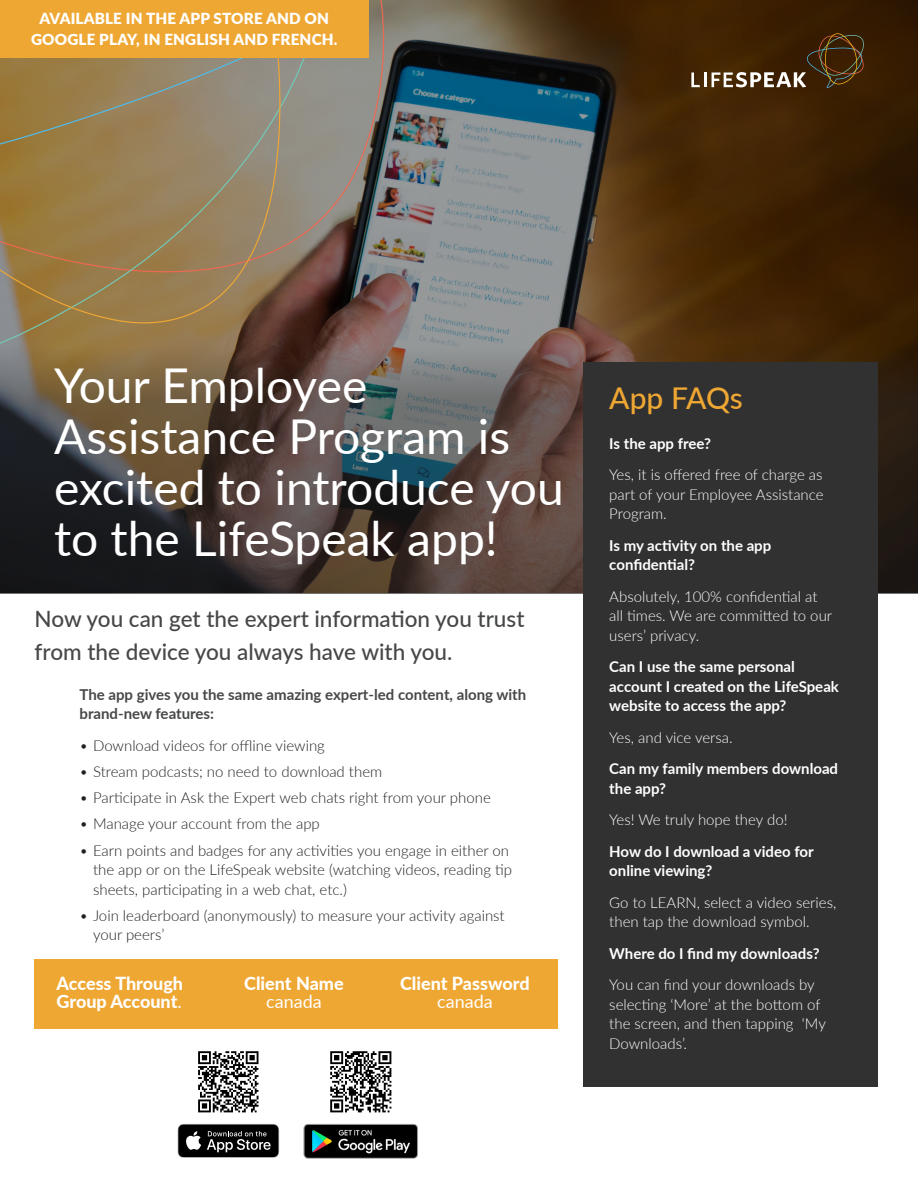
<style>
.page{position:relative;width:918px;height:1188px;background:#fff}
.page>*{position:absolute;margin:0;border:0;box-sizing:border-box;transform-origin:0 0}
.Display_1{font:48px/51px "Lato";color:#fff}
.t1{font:500 30px "Lato";letter-spacing:-.005em;color:#efa733}
.Title_2019{font:500 22.5px/33px "Lato";color:#464748}
.t2{font:800 18px "Lato";color:#fff}
.t3{font:18px "Lato";color:#fff}
.CTA{font:900 15.3px "Lato";letter-spacing:.01em;color:#fff}
.t4{font:300 15px/19.5px "Lato";color:#231f20}
.Body_2{font:300 15px/19.5px "Lato";color:#fff}
.Body_2-2{font:700 15px/19.5px "Lato";color:#fff}
.Body_1{font:700 15px/19.5px "Lato";color:#464748}
.s1{font-weight:400}
</style>
<div class="page">
<svg style="left:523px;top:0;width:395px;height:183px;background:#3e2c14"></svg>
<svg style="left:691px;top:73px;width:9px;height:14px"></svg>
<hr style="left:704px;top:73px;width:3px;height:14px;background:#fff">
<svg style="left:712px;top:33px;width:152px;height:55px;background:#50371a"></svg>
<svg style="left:178px;top:1124px;width:101px;height:34px;background:#323232"></svg>
<img style="left:303px;top:1124px;width:115px;height:35px">
<img style="left:330px;top:1051px;width:62px;height:62px">
<img style="left:198px;top:1051px;width:61px;height:62px">
<svg style="left:0;top:183px;width:918px;height:410px;background:#514338"></svg>
<svg style="left:399px;top:0;width:124px;height:199px;background:#5c6d70"></svg>
<img style="left:343px;top:0;width:56px;height:273px">
<svg style="left:0;top:57px;width:343px;height:328px;background:#7d6955"></svg>
<svg style="left:0;top:57px;width:283px;height:271px;background:#977f56"></svg>
<div style="left:583px;top:362px;width:295px;height:724px;background:#313131"></div>
<div style="left:0;top:0;width:369px;height:57px;background:#efa733"></div>
<div style="left:35px;top:959px;width:523px;height:69px;background:#efa733"></div>
<p class="CTA" style="left:40px;top:7px;width:291px">AVAILABLE IN THE APP STORE AND ON</p>
<p class="CTA" style="left:31px;top:28px;width:308px">GOOGLE PLAY, IN ENGLISH AND FRENCH.</p>
<p class="Display_1" style="left:54px;top:358px;width:511px">Your Employee<br>Assistance Program is excited to introduce you to the LifeSpeak app!</p>
<p class="Title_2019" style="left:35px;top:601px;width:491px">Now you can get the expert information you trust from the device you always have with you.</p>
<p class="Body_1" style="left:80px;top:684px;width:448px">The app gives you the same amazing expert-led content, along with brand-new features:</p>
<p class="t4" style="left:80px;top:735px;width:247px">• Download videos for offline viewing</p>
<p class="t4" style="left:80px;top:761px;width:304px">• Stream podcasts; no need to download them</p>
<p class="t4" style="left:80px;top:787px;width:413px">• Participate in Ask the Expert web chats right from your phone</p>
<p class="t4" style="left:80px;top:814px;width:242px">• Manage your account from the app</p>
<p class="t4" style="left:93px;top:840px;width:421px;text-indent:-14px">• Earn points and badges for any activities you engage in either on the app or on the LifeSpeak website (watching videos, reading tip sheets, participating in a web chat, etc.)</p>
<p class="t4" style="left:93px;top:905px;width:413px;text-indent:-14px">• Join leaderboard (anonymously) to measure your activity against your peers’</p>
<p class="t2" style="left:57px;top:970px;width:128px">Access Through</p>
<p class="t2" style="left:57px;top:988px;width:127px">Group Account<span class="s1">.</span></p>
<p class="t2" style="left:244px;top:970px;width:101px">Client Name</p>
<p class="t3" style="left:266px;top:989px;width:57px">canada</p>
<p class="t2" style="left:400px;top:970px;width:131px">Client Password</p>
<p class="t3" style="left:437px;top:989px;width:57px">canada</p>
<p class="t1" style="left:609px;top:376px;width:135px">App FAQs</p>
<p class="Body_2-2" style="left:609px;top:433px;width:103px">Is the app free?</p>
<p class="Body_2" style="left:609px;top:465px;width:216px;text-align:justify">Yes, it is offered free of charge as part of your Employee Assistance Program.</p>
<p class="Body_2-2" style="left:609px;top:535px;width:164px">Is my activity on the app confidential?</p>
<p class="Body_2" style="left:609px;top:586px;width:224px">Absolutely, 100% confidential at all times. We are committed to our users’ privacy.</p>
<p class="Body_2-2" style="left:609px;top:656px;width:231px">Can I use the same personal account I created on the LifeSpeak website to access the app?</p>
<p class="Body_2" style="left:609px;top:727px;width:125px">Yes, and vice versa.</p>
<p class="Body_2-2" style="left:609px;top:758px;width:230px">Can my family members download the app?</p>
<p class="Body_2" style="left:609px;top:810px;width:180px">Yes! We truly hope they do!</p>
<p class="Body_2-2" style="left:609px;top:841px;width:206px">How do I download a video for online viewing?</p>
<p class="Body_2" style="left:609px;top:892px;width:229px">Go to LEARN, select a video series, then tap the download symbol.</p>
<p class="Body_2-2" style="left:609px;top:943px;width:212px">Where do I find my downloads?</p>
<p class="Body_2" style="left:609px;top:975px;width:218px">You can find your downloads by selecting ‘More’ at the bottom of the screen, and then tapping ‘My<br>Downloads’.</p>
</div>
